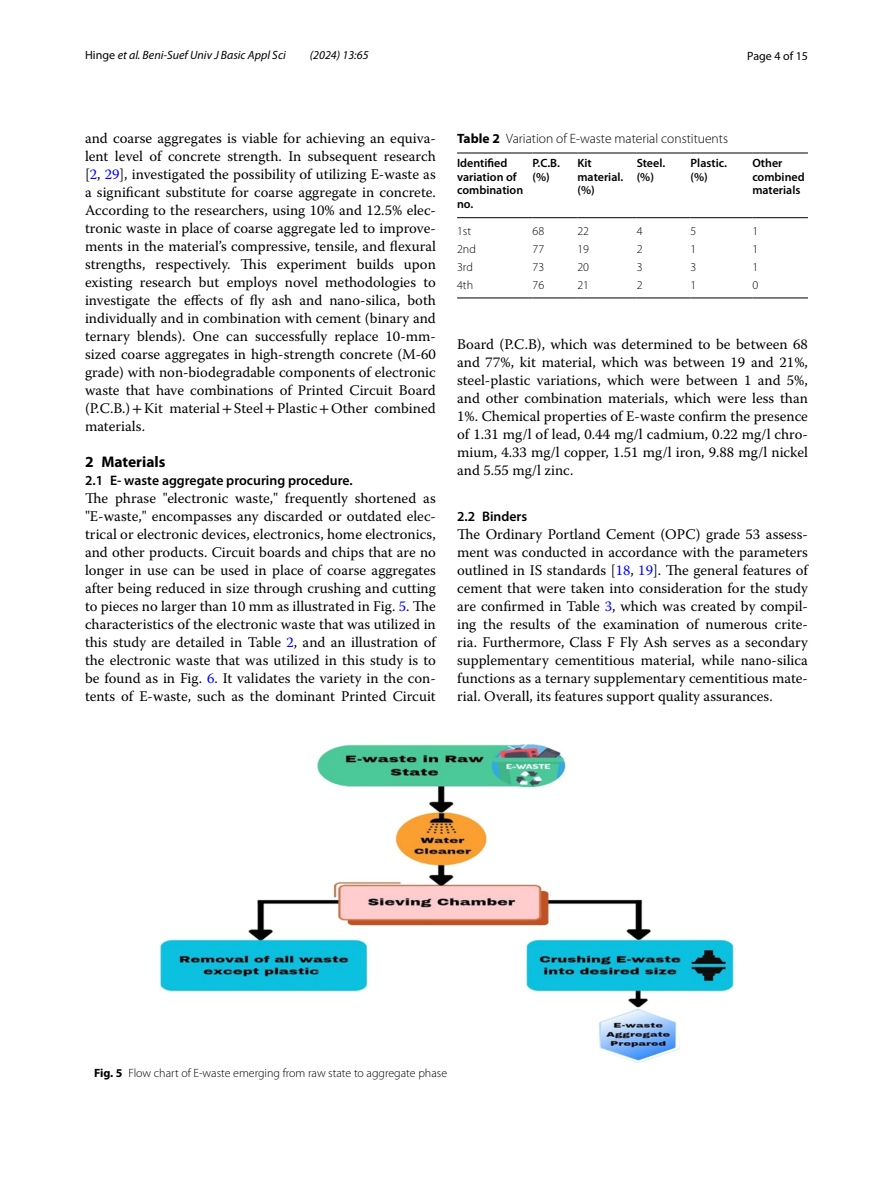
<style>
.page{position:relative;width:893px;height:1187px;background:#fff}
.page>*{position:absolute;margin:0;border:0;box-sizing:border-box;transform-origin:0 0}
.t1{font:700 15.45px "Myriad Pro";color:#000}
.t2{font:14.7px/18px "Warnock Pro";color:#000;text-align:justify}
.t3{font:600 13.8px "Myriad Pro";color:#000}
.t4{font:300 13.5px "Myriad Pro";color:#000}
.t5{font:600 12px/13.5px "Myriad Pro";color:#000}
.t6{font:300 12px "Myriad Pro";color:#000}
.t7{font:italic 12px "Myriad Pro";color:#000}
.t8{font:12px "Myriad Pro";color:#000}
.s1{font-style:normal}
.s2{color:#00f}
.s3{font-family:"STIX"}
.s4{font-weight:700}
</style>
<div class="page">
<img style="left:160px;top:744px;width:573px;height:317px">
<hr style="left:457px;top:153px;width:75px;height:1px;background:#000">
<hr style="left:457px;top:217px;width:75px;height:1px;background:#000">
<hr style="left:532px;top:153px;width:45px;height:1px;background:#000">
<hr style="left:532px;top:217px;width:45px;height:1px;background:#000">
<hr style="left:577px;top:153px;width:60px;height:1px;background:#000">
<hr style="left:577px;top:217px;width:60px;height:1px;background:#000">
<hr style="left:637px;top:153px;width:54px;height:1px;background:#000">
<hr style="left:637px;top:217px;width:54px;height:1px;background:#000">
<hr style="left:691px;top:153px;width:61px;height:1px;background:#000">
<hr style="left:691px;top:217px;width:61px;height:1px;background:#000">
<hr style="left:752px;top:153px;width:56px;height:1px;background:#000">
<hr style="left:752px;top:217px;width:56px;height:1px;background:#000">
<hr style="left:457px;top:298px;width:75px;height:1px;background:#000">
<hr style="left:532px;top:298px;width:45px;height:1px;background:#000">
<hr style="left:577px;top:298px;width:60px;height:1px;background:#000">
<hr style="left:637px;top:298px;width:54px;height:1px;background:#000">
<hr style="left:691px;top:298px;width:61px;height:1px;background:#000">
<hr style="left:752px;top:298px;width:56px;height:1px;background:#000">
<p class="t7" style="left:85px;top:48px;width:202px"><span class="s1">Hinge</span> et al. Beni-Suef Univ J Basic Appl Sci</p>
<p class="t7" style="left:310px;top:48px;width:60px">(2024) 13:65</p>
<p class="t8" style="left:747px;top:48px;width:62px">Page 4 of 15</p>
<p class="t2" style="left:85px;top:128px;width:352px">and coarse aggregates is viable for achieving an equiva&shy;lent level of concrete strength. In subsequent research [<span class="s2">2</span>, <span class="s2">29</span>], investigated the possibility of utilizing E-waste as a significant substitute for coarse aggregate in concrete.<br>According to the researchers, using 10% and 12.5% elec&shy;tronic waste in place of coarse aggregate led to improve&shy;ments in the material’s compressive, tensile, and flexural strengths, respectively. This experiment builds upon existing research but employs novel methodologies to investigate the effects of fly ash and nano-silica, both individually and in combination with cement (binary and ternary blends). One can successfully replace 10-mm&shy;sized coarse aggregates in high-strength concrete (M-60 grade) with non-biodegradable components of electronic waste that have combinations of Printed Circuit Board (P.C.B.)<span class="s3">+</span>Kit material<span class="s3">+</span>Steel<span class="s3">+</span>Plastic<span class="s3">+</span>Other combined materials.</p>
<p class="t1" style="left:85px;top:451px;width:82px">2 Materials</p>
<p class="t3" style="left:85px;top:471px;width:269px">2.1 E‑ waste aggregate procuring procedure.</p>
<p class="t2" style="left:85px;top:488px;width:352px">The phrase "electronic waste," frequently shortened as "E-waste," encompasses any discarded or outdated elec&shy;trical or electronic devices, electronics, home electronics, and other products. Circuit boards and chips that are no longer in use can be used in place of coarse aggregates after being reduced in size through crushing and cutting to pieces no larger than 10 mm as illustrated in Fig. <span class="s2">5</span>. The characteristics of the electronic waste that was utilized in this study are detailed in Table <span class="s2">2</span>, and an illustration of the electronic waste that was utilized in this study is to be found as in Fig. <span class="s2">6</span>. It validates the variety in the con&shy;tents of E-waste, such as the dominant Printed Circuit</p>
<p class="t4" style="left:457px;top:131px;width:272px"><span class="s4">Table 2</span> Variation of E-waste material constituents</p>
<p class="t5" style="left:457px;top:156px;width:68px">Identified variation of combination no.</p>
<p class="t5" style="left:532px;top:156px;width:29px">P.C.B. (%)</p>
<p class="t5" style="left:577px;top:156px;width:47px">Kit material. (%)</p>
<p class="t5" style="left:637px;top:156px;width:30px">Steel. (%)</p>
<p class="t5" style="left:691px;top:156px;width:38px">Plastic. (%)</p>
<p class="t5" style="left:752px;top:156px;width:54px">Other combined materials</p>
<p class="t6" style="left:457px;top:224px;width:16px">1st</p>
<p class="t6" style="left:532px;top:224px;width:13px">68</p>
<p class="t6" style="left:577px;top:224px;width:13px">22</p>
<p class="t6" style="left:637px;top:224px;width:7px">4</p>
<p class="t6" style="left:691px;top:224px;width:7px">5</p>
<p class="t6" style="left:752px;top:224px;width:7px">1</p>
<p class="t6" style="left:457px;top:242px;width:20px">2nd</p>
<p class="t6" style="left:532px;top:242px;width:13px">77</p>
<p class="t6" style="left:577px;top:242px;width:13px">19</p>
<p class="t6" style="left:637px;top:242px;width:7px">2</p>
<p class="t6" style="left:691px;top:242px;width:7px">1</p>
<p class="t6" style="left:752px;top:242px;width:7px">1</p>
<p class="t6" style="left:457px;top:260px;width:17px">3rd</p>
<p class="t6" style="left:532px;top:260px;width:13px">73</p>
<p class="t6" style="left:577px;top:260px;width:13px">20</p>
<p class="t6" style="left:637px;top:260px;width:7px">3</p>
<p class="t6" style="left:691px;top:260px;width:7px">3</p>
<p class="t6" style="left:752px;top:260px;width:7px">1</p>
<p class="t6" style="left:457px;top:279px;width:17px">4th</p>
<p class="t6" style="left:532px;top:279px;width:13px">76</p>
<p class="t6" style="left:577px;top:279px;width:13px">21</p>
<p class="t6" style="left:637px;top:279px;width:7px">2</p>
<p class="t6" style="left:691px;top:279px;width:7px">1</p>
<p class="t6" style="left:752px;top:279px;width:7px">0</p>
<p class="t2" style="left:457px;top:335px;width:352px">Board (P.C.B), which was determined to be between 68 and 77%, kit material, which was between 19 and 21%, steel-plastic variations, which were between 1 and 5%, and other combination materials, which were less than 1%. Chemical properties of E-waste confirm the presence of 1.31 mg/l of lead, 0.44 mg/l cadmium, 0.22 mg/l chro&shy;mium, 4.33 mg/l copper, 1.51 mg/l iron, 9.88 mg/l nickel and 5.55 mg/l zinc.</p>
<p class="t3" style="left:457px;top:507px;width:72px">2.2 Binders</p>
<p class="t2" style="left:457px;top:524px;width:352px">The Ordinary Portland Cement (OPC) grade 53 assess&shy;ment was conducted in accordance with the parameters outlined in IS standards [<span class="s2">18</span>, <span class="s2">19</span>]. The general features of cement that were taken into consideration for the study are confirmed in Table <span class="s2">3</span>, which was created by compil&shy;ing the results of the examination of numerous crite&shy;ria. Furthermore, Class F Fly Ash serves as a secondary supplementary cementitious material, while nano-silica functions as a ternary supplementary cementitious mate&shy;rial. Overall, its features support quality assurances.</p>
<p class="t6" style="left:94px;top:1066px;width:355px"><span class="s4">Fig. 5</span> Flow chart of E-waste emerging from raw state to aggregate phase</p>
</div>
